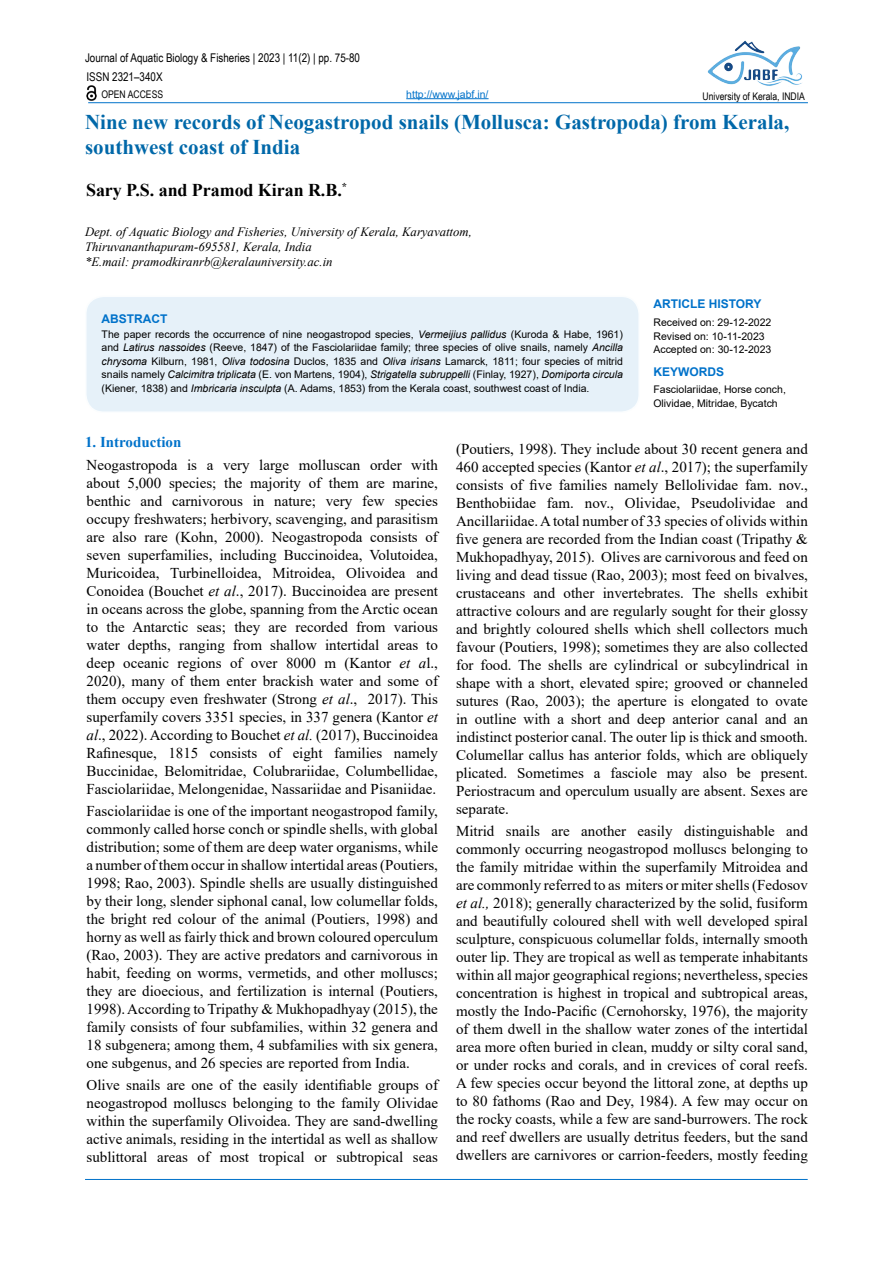
<style>
.page{position:relative;width:893px;height:1263px;background:#fff}
.page>*{position:absolute;margin:0;border:0;box-sizing:border-box;transform-origin:0 0}
.t1{font:700 21px/25.2px "Times New Roman";color:#0068a9}
.t2{font:700 18px "Times New Roman";letter-spacing:-.005em;color:#000}
.t3{font:15px/18px "Times New Roman";color:#000;text-align:justify}
.t4{font:700 15px "Times New Roman";color:#0072ca}
.t5{font:italic 12.75px/15.3px "Times New Roman";color:#000}
.t6{font:12px "Arial Narrow";color:#000}
.t7{font:700 12px "Arial";color:#0072ca}
.t8{font:10.5px/13.5px "Arial";color:#000}
.t9{font:10.5px "Arial Narrow";color:#000}
.t10{font:10.5px "Arial";color:#0072ca}
.s1{font-style:italic}
</style>
<div class="page">
<div style="left:86px;top:296px;width:553px;height:116px;background:#e6f1f9;border-radius:18px"></div>
<div style="left:85px;top:296px;width:555px;height:117px;border:2px solid #daf1fd;border-radius:18px"></div>
<hr style="left:88px;top:102px;width:720px;height:1px;background:#0072ca">
<hr style="left:85px;top:1179px;width:723px;height:1px;background:#0072ca">
<img style="left:87px;top:86px;width:9px;height:14px">
<hr style="left:406px;top:98px;width:83px;height:1px;background:#0072ca">
<img style="left:707px;top:40px;width:95px;height:46px">
<p class="t6" style="left:85px;top:49px;width:277px">Journal of Aquatic Biology &amp; Fisheries | 2023 | 11(2) | pp. 75-80</p>
<p class="t6" style="left:87px;top:68px;width:78px">ISSN 2321–340X</p>
<h1 class="t1" style="left:85px;top:109px;width:706px">Nine new records of Neogastropod snails (Mollusca: Gastropoda) from Kerala, southwest coast of India</h1>
<p class="t2" style="left:86px;top:177px;width:262px">Sary P.S. and Pramod Kiran R.B.<sup>*</sup></p>
<p class="t5" style="left:85px;top:223px;width:388px">Dept. of Aquatic Biology and Fisheries, University of Kerala, Karyavattom,<br>Thiruvananthapuram-695581, Kerala, India<br>*E.mail: pramodkiranrb@keralauniversity.ac.in</p>
<p class="t9" style="left:101px;top:86px;width:63px">OPEN ACCESS</p>
<p class="t10" style="left:406px;top:87px;width:84px">http://www.jabf.in/</p>
<p class="t9" style="left:703px;top:88px;width:104px">University of Kerala, INDIA</p>
<p class="t7" style="left:102px;top:310px;width:67px">ABSTRACT</p>
<p class="t8" style="left:102px;top:327px;width:523px;text-align:justify">The paper records the occurrence of nine neogastropod species, <span class="s1">Vermeijius pallidus</span> (Kuroda &amp; Habe, 1961) and <span class="s1">Latirus nassoides</span> (Reeve, 1847) of the Fasciolariidae family; three species of olive snails, namely <span class="s1">Ancilla chrysoma</span> Kilburn, 1981, <span class="s1">Oliva todosina</span> Duclos, 1835 and <span class="s1">Oliva irisans</span> Lamarck, 1811; four species of mitrid snails namely <span class="s1">Calcimitra triplicata</span> (E. von Martens, 1904), <span class="s1">Strigatella subruppelli</span> (Finlay, 1927), <span class="s1">Domiporta circula </span>(Kiener, 1838) and <span class="s1">Imbricaria insculpta</span> (A. Adams, 1853) from the Kerala coast, southwest coast of India.</p>
<p class="t7" style="left:653px;top:295px;width:110px">ARTICLE HISTORY</p>
<p class="t8" style="left:653px;top:316px;width:119px">Received on: 29-12-2022<br>Revised on: 10-11-2023<br>Accepted on: 30-12-2023</p>
<p class="t7" style="left:653px;top:363px;width:72px">KEYWORDS</p>
<p class="t8" style="left:653px;top:383px;width:134px">Fasciolariidae, Horse conch,<br>Olividae, Mitridae, Bycatch</p>
<p class="t4" style="left:85px;top:431px;width:98px">1. Introduction</p>
<p class="t3" style="left:87px;top:455px;width:353px">Neogastropoda is a very large molluscan order with about 5,000 species; the majority of them are marine, benthic and carnivorous in nature; very few species occupy freshwaters; herbivory, scavenging, and parasitism are also rare (Kohn, 2000). Neogastropoda consists of seven superfamilies, including Buccinoidea, Volutoidea, Muricoidea, Turbinelloidea, Mitroidea, Olivoidea and Conoidea (Bouchet <span class="s1">et al</span>., 2017). Buccinoidea are present in oceans across the globe, spanning from the Arctic ocean to the Antarctic seas; they are recorded from various water depths, ranging from shallow intertidal areas to deep oceanic regions of over 8000 m (Kantor <span class="s1">et a</span>l., 2020), many of them enter brackish water and some of them occupy even freshwater (Strong <span class="s1">et al</span>., 2017). This superfamily covers 3351 species, in 337 genera (Kantor <span class="s1">et al</span>., 2022). According to Bouchet <span class="s1">et al.</span> (2017), Buccinoidea Rafinesque, 1815 consists of eight families namely Buccinidae, Belomitridae, Colubrariidae, Columbellidae, Fasciolariidae, Melongenidae, Nassariidae and Pisaniidae.</p>
<p class="t3" style="left:87px;top:801px;width:353px">Fasciolariidae is one of the important neogastropod family, commonly called horse conch or spindle shells, with global distribution; some of them are deep water organisms, while a number of them occur in shallow intertidal areas (Poutiers, 1998; Rao, 2003). Spindle shells are usually distinguished by their long, slender siphonal canal, low columellar folds, the bright red colour of the animal (Poutiers, 1998) and horny as well as fairly thick and brown coloured operculum (Rao, 2003). They are active predators and carnivorous in habit, feeding on worms, vermetids, and other molluscs; they are dioecious, and fertilization is internal (Poutiers, 1998). According to Tripathy &amp; Mukhopadhyay (2015), the family consists of four subfamilies, within 32 genera and 18 subgenera; among them, 4 subfamilies with six genera, one subgenus, and 26 species are reported from India.</p>
<p class="t3" style="left:87px;top:1076px;width:353px">Olive snails are one of the easily identifiable groups of neogastropod molluscs belonging to the family Olividae within the superfamily Olivoidea. They are sand-dwelling active animals, residing in the intertidal as well as shallow sublittoral areas of most tropical or subtropical seas</p>
<p class="t3" style="left:456px;top:439px;width:353px">(Poutiers, 1998). They include about 30 recent genera and 460 accepted species (Kantor <span class="s1">et al</span>., 2017); the superfamily consists of five families namely Bellolividae fam. nov., Benthobiidae fam. nov., Olividae, Pseudolividae and Ancillariidae. A total number of 33 species of olivids within five genera are recorded from the Indian coast (Tripathy &amp; Mukhopadhyay, 2015). Olives are carnivorous and feed on living and dead tissue (Rao, 2003); most feed on bivalves, crustaceans and other invertebrates. The shells exhibit attractive colours and are regularly sought for their glossy and brightly coloured shells which shell collectors much favour (Poutiers, 1998); sometimes they are also collected for food. The shells are cylindrical or subcylindrical in shape with a short, elevated spire; grooved or channeled sutures (Rao, 2003); the aperture is elongated to ovate in outline with a short and deep anterior canal and an indistinct posterior canal. The outer lip is thick and smooth.<br>Columellar callus has anterior folds, which are obliquely plicated. Sometimes a fasciole may also be present.<br>Periostracum and operculum usually are absent. Sexes are separate.</p>
<p class="t3" style="left:456px;top:821px;width:353px">Mitrid snails are another easily distinguishable and commonly occurring neogastropod molluscs belonging to the family mitridae within the superfamily Mitroidea and are commonly referred to as miters or miter shells (Fedosov <span class="s1">et al.,</span> 2018); generally characterized by the solid, fusiform and beautifully coloured shell with well developed spiral sculpture, conspicuous columellar folds, internally smooth outer lip. They are tropical as well as temperate inhabitants within all major geographical regions; nevertheless, species concentration is highest in tropical and subtropical areas, mostly the Indo-Pacific (Cernohorsky, 1976), the majority of them dwell in the shallow water zones of the intertidal area more often buried in clean, muddy or silty coral sand, or under rocks and corals, and in crevices of coral reefs.<br>A few species occur beyond the littoral zone, at depths up to 80 fathoms (Rao and Dey, 1984). A few may occur on the rocky coasts, while a few are sand-burrowers. The rock and reef dwellers are usually detritus feeders, but the sand dwellers are carnivores or carrion-feeders, mostly feeding</p>
</div>
